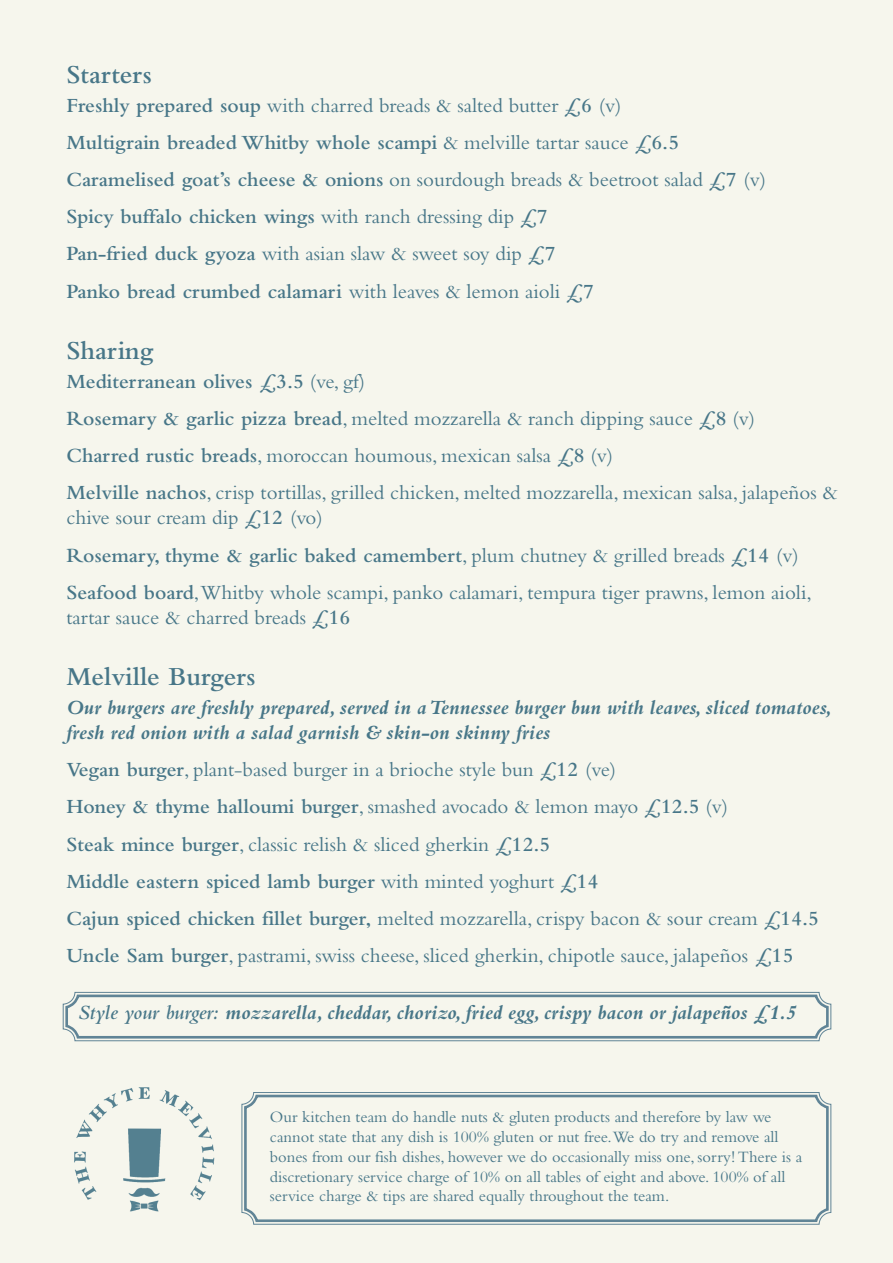
<style>
.page{position:relative;width:893px;height:1263px;background:#f6f6ed}
.page>*{position:absolute;margin:0;border:0;box-sizing:border-box;transform-origin:0 0}
.t1{font:600 27px "Bembo";color:#477688}
.t2{font:21px/37.2px "Bembo";color:#477688}
.t3{font:600 21px/37.2px "Bembo";color:#477688}
.t4{font:italic 700 21px/25.2px "Bembo";color:#477688}
.t5{font:16.5px/19.8px "Bembo";color:#477688}
.s1{font-weight:400}
.s2{font-weight:600}
</style>
<div class="page">
<svg style="left:62px;top:991px;width:770px;height:51px"></svg>
<svg style="left:241px;top:1092px;width:591px;height:133px;background:#8ca5af"></svg>
<svg style="left:243px;top:1093px;width:587px;height:131px"></svg>
<img style="left:74px;top:1087px;width:141px;height:125px">
<p class="t1" style="left:66px;top:65px;width:87px">Starters</p>
<p class="t3" style="left:66px;top:88px;width:701px">Freshly prepared soup <span class="s1">with charred breads &amp; salted butter</span> £6 <span class="s1">(v)<br></span>Multigrain breaded Whitby whole scampi <span class="s1">&amp; melville tartar sauce</span> £6.5<br>Caramelised goat’s cheese &amp; onions <span class="s1">on sourdough breads &amp; beetroot salad</span> £7 <span class="s1">(v)<br></span>Spicy buffalo chicken wings <span class="s1">with ranch dressing dip</span> £7<br>Pan-fried duck gyoza <span class="s1">with asian slaw &amp; sweet soy dip</span> £7<br>Panko bread crumbed calamari <span class="s1">with leaves &amp; lemon aioli</span> £7</p>
<p class="t1" style="left:66px;top:341px;width:89px">Sharing</p>
<p class="t2" style="left:66px;top:365px;width:773px"><span class="s2">Mediterranean olives £3.5</span> (ve, gf)<br><span class="s2">Rosemary &amp; garlic pizza bread</span>, melted mozzarella &amp; ranch dipping sauce <span class="s2">£8</span> (v)<br><span class="s2">Charred rustic breads</span>, moroccan houmous, mexican salsa <span class="s2">£8</span> (v)<br><span class="s2">Melville nachos</span>, crisp tortillas, grilled chicken, melted mozzarella, mexican salsa, jalapeños &amp;</p>
<p class="t2" style="left:66px;top:501px;width:747px">chive sour cream dip <span class="s2">£12</span> (vo)<br><span class="s2">Rosemary, thyme &amp; garlic baked camembert</span>, plum chutney &amp; grilled breads <span class="s2">£14</span> (v)<br><span class="s2">Seafood board</span>,Whitby whole scampi, panko calamari, tempura tiger prawns, lemon aioli,</p>
<p class="t2" style="left:66px;top:601px;width:285px">tartar sauce &amp; charred breads <span class="s2">£16</span></p>
<p class="t1" style="left:66px;top:667px;width:191px">Melville Burgers</p>
<p class="t4" style="left:66px;top:696px;width:767px">Our burgers are freshly prepared, served in aTennessee burger bun with leaves, sliced tomatoes, fresh red onion with a salad garnish &amp; skin-on skinny fries</p>
<p class="t2" style="left:66px;top:753px;width:754px"><span class="s2">Vegan burger</span>, plant-based burger in a brioche style bun <span class="s2">£12</span> (ve)<br><span class="s2">Honey &amp; thyme halloumi burger</span>, smashed avocado &amp; lemon mayo <span class="s2">£12.5</span> (v)<br><span class="s2">Steak mince burger</span>, classic relish &amp; sliced gherkin <span class="s2">£12.5<br>Middle eastern spiced lamb burger</span> with minted yoghurt <span class="s2">£14<br>Cajun spiced chicken fillet burger,</span> melted mozzarella, crispy bacon &amp; sour cream <span class="s2">£14.5<br>Uncle Sam burger</span>, pastrami, swiss cheese, sliced gherkin, chipotle sauce, jalapeños <span class="s2">£15</span></p>
<p class="t4" style="left:78px;top:1002px;width:719px"><span class="s2">Style your burger:</span> mozzarella, cheddar, chorizo, fried egg, crispy bacon or jalapeños £1.5</p>
<p class="t5" style="left:270px;top:1109px;width:534px">Our kitchen team do handle nuts &amp; gluten products and therefore by law we cannot state that any dish is 100% gluten or nut free.We do try and remove all bones from our fish dishes, however we do occasionally miss one, sorry!There is a discretionary service charge of 10% on all tables of eight and above. 100% of all service charge &amp; tips are shared equally throughout the team.</p>
</div>
